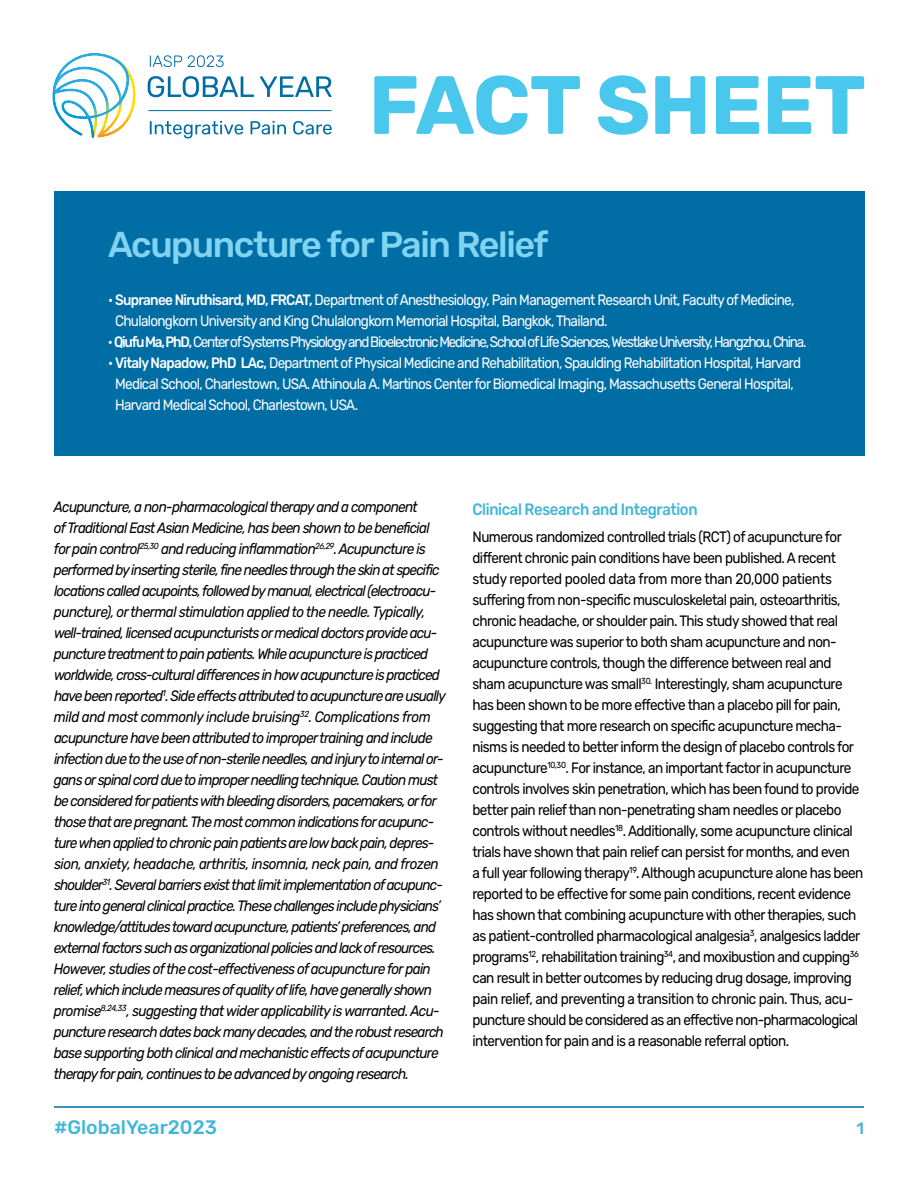
<style>
.page{position:relative;width:918px;height:1188px;background:#fff}
.page>*{position:absolute;margin:0;border:0;box-sizing:border-box;transform-origin:0 0}
.t1{font:700 82.5px "Rubik";letter-spacing:-.01em;color:#49c7ed}
.t2{font:500 36px "Rubik";letter-spacing:-.04em;color:#80d3f1}
.t3{font:500 19.5px "Rubik";color:#43b6d8}
.t4{font:500 16.5px "Rubik";letter-spacing:-.025em;color:#43b6d8;scale:.9 1}
.t5{font:500 16.5px "Rubik";letter-spacing:-.025em;color:#43b6d8}
.t6{font:italic 15px/21px "Rubik";letter-spacing:-.06em;color:#000;scale:.9 1}
.t7{font:15px/21px "Rubik";letter-spacing:-.04em;color:#000;scale:.9 1}
.t8{font:15px/21px "Rubik";letter-spacing:-.05em;color:#fff;scale:.9 1}
.t9{font:15px "Rubik";letter-spacing:-.09em;color:#fff;scale:.9 1}
.s1{font-weight:500}
</style>
<div class="page">
<hr style="left:54px;top:1106px;width:810px;height:2px;background:#006ea4">
<div style="left:54px;top:191px;width:810px;height:265px;background:#006ea4"></div>
<svg style="left:148px;top:76px;width:106px;height:21px"></svg>
<svg style="left:260px;top:76px;width:72px;height:21px"></svg>
<svg style="left:52px;top:53px;width:84px;height:85px"></svg>
<svg style="left:150px;top:121px;width:182px;height:17px"></svg>
<svg style="left:150px;top:55px;width:74px;height:12px"></svg>
<hr style="left:148px;top:110px;width:184px;height:1px;background:#006ea4">
<h1 class="t1" style="left:369px;top:57px;width:499px">FACT SHEET</h1>
<h2 class="t2" style="left:108px;top:230px;width:442px">Acupuncture for Pain Relief</h2>
<p class="t8" style="left:115px;top:290px;width:756px;text-indent:-7px">• <span class="s1">Supranee Niruthisard, MD, FRCAT,</span> Department of Anesthesiology, Pain Management Research Unit, Faculty of Medicine,<br>Chulalongkorn University and King Chulalongkorn Memorial Hospital, Bangkok, Thailand.</p>
<p class="t9" style="left:108px;top:335px;width:778px">• <span class="s1">Qiufu Ma, PhD,</span> Center of Systems Physiology and Bioelectronic Medicine, School of Life Sciences,Westlake University, Hangzhou, China.</p>
<p class="t8" style="left:115px;top:353px;width:764px;text-indent:-7px">• <span class="s1">Vitaly Napadow, PhD LAc,</span> Department of Physical Medicine and Rehabilitation, Spaulding Rehabilitation Hospital, Harvard<br>Medical School, Charlestown, USA. Athinoula A. Martinos Center for Biomedical Imaging, Massachusetts General Hospital,<br>Harvard Medical School, Charlestown, USA.</p>
<p class="t6" style="left:54px;top:497px;width:437px">Acupuncture, a non-pharmacological therapy and a component<br>of Traditional East Asian Medicine, has been shown to be bene昀椀cial for pain control<sup>25,30</sup> and reducing in昀氀ammation<sup>26,29</sup>. Acupuncture is performed by inserting sterile, fine needles through the skin at specific locations called acupoints, followed by manual, electrical (electroacu&shy;puncture), or thermal stimulation applied to the needle. Typically, well-trained, licensed acupuncturists or medical doctors provide acu&shy;puncture treatment to pain patients. While acupuncture is practiced worldwide, cross-cultural differences in how acupuncture is practiced have been reported<sup>1</sup>. Side effects attributed to acupuncture are usually mild and most commonly include bruising<sup>32</sup>. Complications from acupuncture have been attributed to improper training and include infection due to the use of non-sterile needles, and injury to internal or&shy;gans or spinal cord due to improper needling technique. Caution must be considered for patients with bleeding disorders, pacemakers, or for those that are pregnant. The most common indications for acupunc&shy;ture when applied to chronic pain patients are low back pain, depres&shy;sion, anxiety, headache, arthritis, insomnia, neck pain, and frozen shoulder<sup>31</sup>. Several barriers exist that limit implementation of acupunc&shy;ture into general clinical practice. These challenges include physicians’ knowledge/attitudes toward acupuncture, patients’ preferences, and external factors such as organizational policies and lack of resources.<br>However, studies of the cost-e昀昀ectiveness of acupuncture for pain relief, which include measures of quality of life, have generally shown promise<sup>8,24,33</sup>, suggesting that wider applicability is warranted. Acu&shy;puncture research dates back many decades, and the robust research base supporting both clinical and mechanistic effects of acupuncture therapy for pain, continues to be advanced by ongoing research.</p>
<p class="t4" style="left:472px;top:502px;width:252px">Clinical Research and Integration</p>
<p class="t7" style="left:472px;top:528px;width:436px">Numerous randomized controlled trials (RCT) of acupuncture for<br>di昀昀erent chronic pain conditions have been published. A recent study reported pooled data from more than 20,000 patients<br>su昀昀ering from non-speci昀椀c musculoskeletal pain, osteoarthritis, chronic headache, or shoulder pain. This study showed that real acupuncture was superior to both sham acupuncture and non&shy;acupuncture controls, though the di昀昀erence between real and sham acupuncture was small<sup>30.</sup> Interestingly, sham acupuncture has been shown to be more e昀昀ective than a placebo pill for pain, suggesting that more research on speci昀椀c acupuncture mecha&shy;nisms is needed to better inform the design of placebo controls for acupuncture<sup>10,30</sup>. For instance, an important factor in acupuncture controls involves skin penetration, which has been found to provide better pain relief than non-penetrating sham needles or placebo controls without needles<sup>18</sup>. Additionally, some acupuncture clinical trials have shown that pain relief can persist for months, and even<br>a full year following therapy<sup>19</sup>. Although acupuncture alone has been reported to be e昀昀ective for some pain conditions, recent evidence has shown that combining acupuncture with other therapies, such as patient-controlled pharmacological analgesia<sup>3</sup>, analgesics ladder programs<sup>12</sup>, rehabilitation training<sup>34</sup>, and moxibustion and cupping<sup>36 </sup>can result in better outcomes by reducing drug dosage, improving pain relief, and preventing a transition to chronic pain. Thus, acu&shy;puncture should be considered as an e昀昀ective non-pharmacological intervention for pain and is a reasonable referral option.</p>
<h3 class="t3" style="left:54px;top:1120px;width:165px">#GlobalYear2023</h3>
<p class="t5" style="left:856px;top:1122px;width:9px">1</p>
</div>
